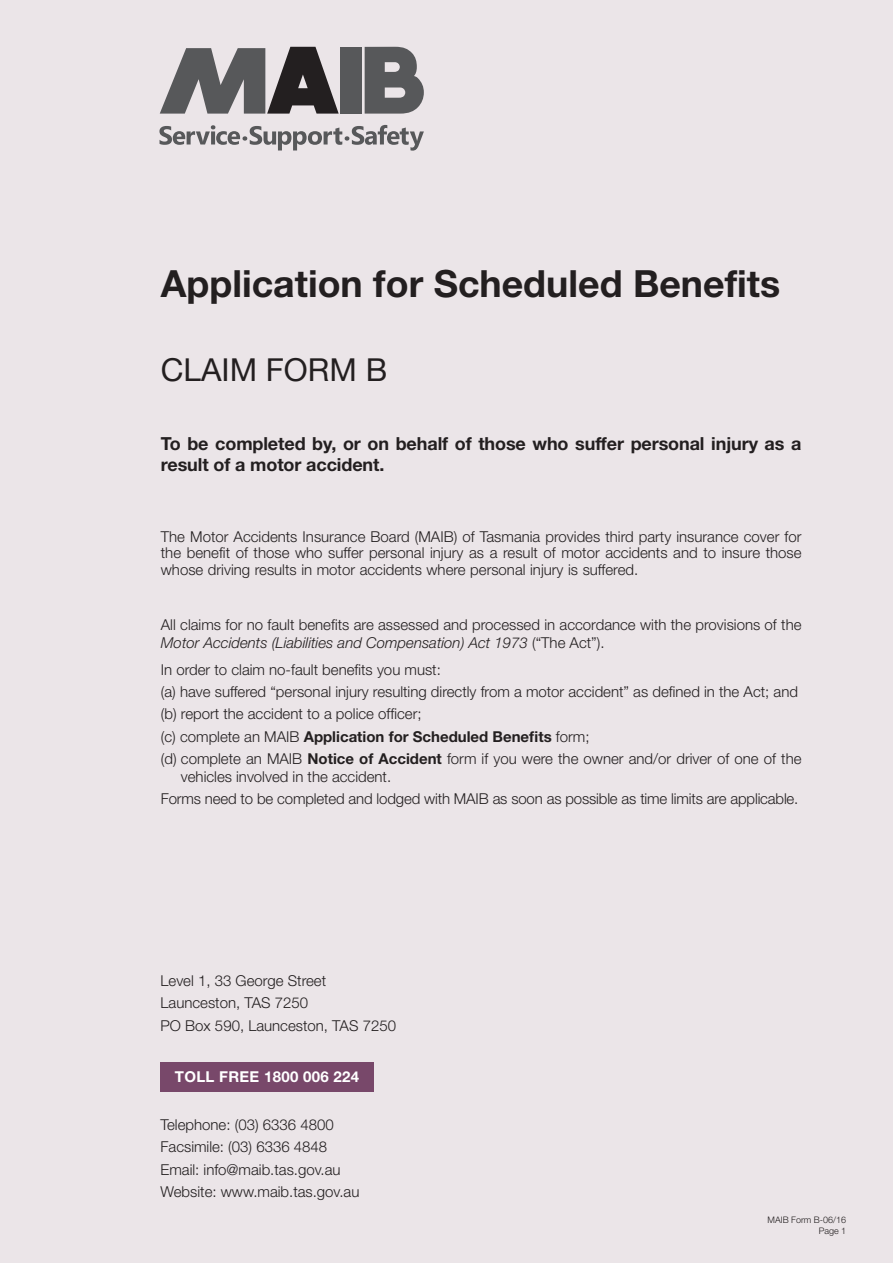
<style>
.page{position:relative;width:893px;height:1263px;background:#ebe5e8}
.page>*{position:absolute;margin:0;border:0;box-sizing:border-box;transform-origin:0 0}
.t1{font:700 37.5px "Helvetica Neue";color:#231f20}
.t2{font:31.5px "Helvetica Neue";color:#231f20}
.t3{font:700 18px/21.6px "Helvetica Neue";letter-spacing:-.005em;color:#231f20}
.t4{font:300 15px/22.2px "Helvetica Neue";color:#231f20}
.t5{font:700 15px "Helvetica Neue";letter-spacing:.02em;color:#fff}
.t6{font:300 9px/10.8px "Helvetica Neue";color:#231f20;text-align:right}
.s1{font-style:italic}
.s2{font-weight:700}
</style>
<div class="page">
<svg style="left:365px;top:47px;width:59px;height:67px"></svg>
<svg style="left:159px;top:125px;width:265px;height:26px"></svg>
<svg style="left:160px;top:47px;width:179px;height:67px"></svg>
<div style="left:341px;top:47px;width:21px;height:67px;background:#57585a"></div>
<div style="left:161px;top:1062px;width:213px;height:29px;background:#78486a"></div>
<h1 class="t1" style="left:161px;top:261px;width:621px">Application for Scheduled Benefits</h1>
<h2 class="t2" style="left:161px;top:347px;width:228px">CLAIM FORM B</h2>
<p class="t3" style="left:161px;top:432px;width:642px">To be completed by, or on behalf of those who suffer personal injury as a result of a motor accident.</p>
<p class="t4" style="left:161px;top:528px;width:642px;line-height:16.5px;text-align:justify">The Motor Accidents Insurance Board (MAIB) of Tasmania provides third party insurance cover for the benefit of those who suffer personal injury as a result of motor accidents and to insure those whose driving results in motor accidents where personal injury is suffered.</p>
<p class="t4" style="left:161px;top:616px;width:642px;line-height:18px">All claims for no fault benefits are assessed and processed in accordance with the provisions of the<br><span class="s1">Motor Accidents (Liabilities and Compensation) Act 1973</span> (“The Act”).</p>
<p class="t4" style="left:161px;top:658px;width:642px">In order to claim no-fault benefits you must:<br>(a) have suffered “personal injury resulting directly from a motor accident” as defined in the Act; and (b) report the accident to a police officer;<br>(c) complete an MAIB <span class="s2">Application for Scheduled Benefits</span> form;<br>(d) complete an MAIB <span class="s2">Notice of Accident</span> form if you were the owner and/or driver of one of the</p>
<p class="t4" style="left:161px;top:765px;width:639px;text-indent:20px">vehicles involved in the accident.<br>Forms need to be completed and lodged with MAIB as soon as possible as time limits are applicable.</p>
<p class="t4" style="left:161px;top:969px;width:237px">Level 1, 33 George Street<br>Launceston, TAS 7250<br>PO Box 590, Launceston, TAS 7250</p>
<p class="t5" style="left:175px;top:1068px;width:186px">TOLL FREE 1800 006 224</p>
<p class="t4" style="left:161px;top:1113px;width:200px">Telephone: (03) 6336 4800<br>Facsimile: (03) 6336 4848<br>Email: info@maib.tas.gov.au<br>Website: www.maib.tas.gov.au</p>
<p class="t6" style="left:767px;top:1214px;width:80px">MAIB Form B-06/16<br>Page 1</p>
</div>
